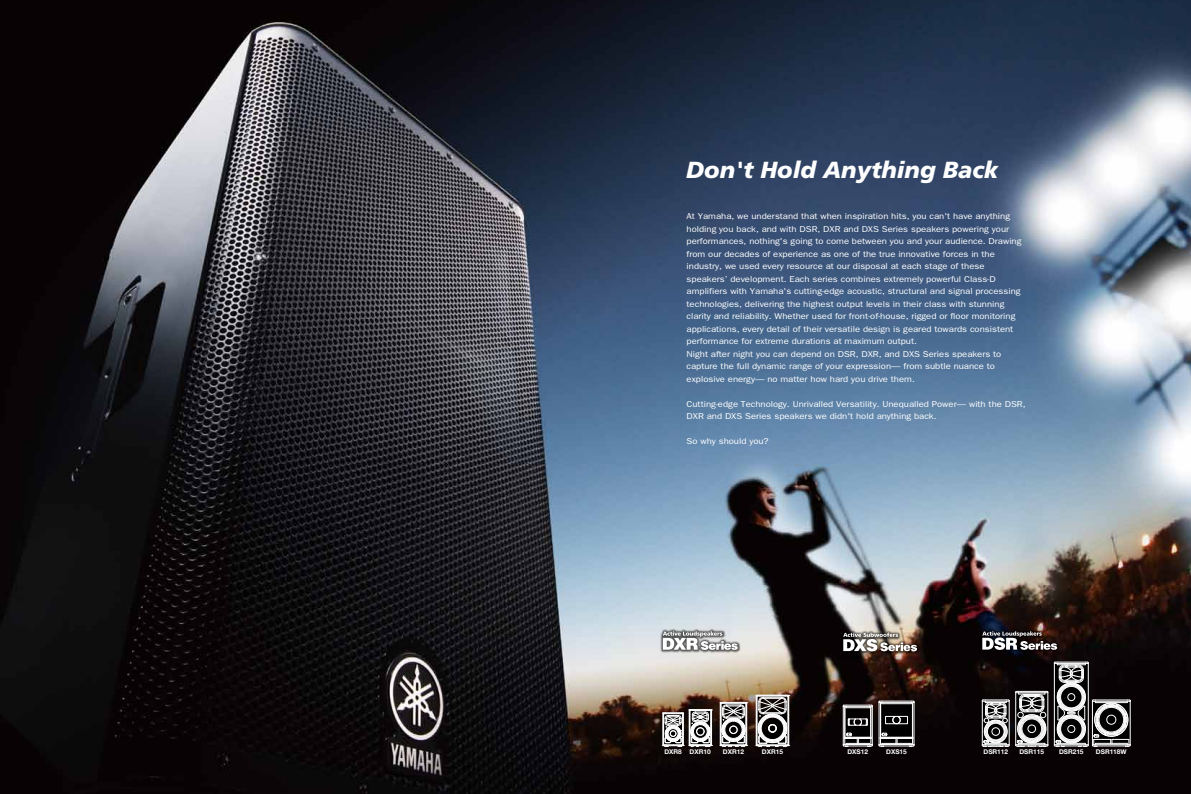
<style>
.page{position:relative;width:1191px;height:794px;background:#fff}
.page>*{position:absolute;margin:0;border:0;box-sizing:border-box;transform-origin:0 0}
.t1{font:italic 900 23.3px "Frutiger";color:#fff}
.t2{font:8.6px/12.5px "Franklin Gothic";color:#fff;scale:1.11 1}
.t3{font:700 6.5px "Helvetica Neue";color:#fff}
</style>
<div class="page">
<img style="left:0;top:0;width:1191px;height:794px">
<svg style="left:843px;top:705px;width:29px;height:41px"></svg>
<svg style="left:879px;top:701px;width:35px;height:45px"></svg>
<svg style="left:662px;top:709px;width:50px;height:38px"></svg>
<svg style="left:720px;top:702px;width:27px;height:45px"></svg>
<svg style="left:756px;top:695px;width:33px;height:52px"></svg>
<hr style="left:872px;top:706px;width:1px;height:39px;background:#fff">
<hr style="left:843px;top:706px;width:1px;height:39px;background:#fff">
<hr style="left:844px;top:706px;width:1px;height:31px;background:#fff">
<svg style="left:848px;top:718px;width:20px;height:8px"></svg>
<hr style="left:870px;top:706px;width:1px;height:31px;background:#fff">
<svg style="left:885px;top:716px;width:23px;height:8px"></svg>
<hr style="left:912px;top:702px;width:1px;height:35px;background:#fff">
<hr style="left:913px;top:702px;width:1px;height:43px;background:#fff">
<hr style="left:879px;top:702px;width:1px;height:43px;background:#fff">
<hr style="left:880px;top:702px;width:1px;height:35px;background:#fff">
<svg style="left:843px;top:701px;width:71px;height:7px"></svg>
<svg style="left:843px;top:733px;width:71px;height:14px"></svg>
<img style="left:625px;top:600px;width:150px;height:87px">
<img style="left:625px;top:594px;width:135px;height:80px">
<img style="left:805px;top:601px;width:149px;height:88px">
<img style="left:805px;top:595px;width:130px;height:79px">
<svg style="left:663px;top:631px;width:74px;height:19px"></svg>
<svg style="left:843px;top:632px;width:74px;height:19px"></svg>
<img style="left:944px;top:600px;width:150px;height:87px">
<img style="left:944px;top:594px;width:135px;height:80px">
<svg style="left:982px;top:631px;width:75px;height:19px"></svg>
<svg style="left:1054px;top:662px;width:77px;height:85px"></svg>
<div style="left:1060px;top:718px;width:22px;height:22px;border:1px solid #fff;border-radius:50%"></div>
<svg style="left:982px;top:691px;width:66px;height:56px"></svg>
<p class="t1" style="left:686px;top:156px;width:313px">Don't Hold Anything Back</p>
<p class="t2" style="left:686px;top:210px;width:303px">At Yamaha, we understand that when inspiration hits, you can't have anything holding you back, and with DSR, DXR and DXS Series speakers powering your performances, nothing's going to come between you and your audience. Drawing from our decades of experience as one of the true innovative forces in the industry, we used every resource at our disposal at each stage of these speakers’ development. Each series combines extremely powerful Class-D amplifiers with Yamaha's cutting-edge acoustic, structural and signal processing technologies, delivering the highest output levels in their class with stunning clarity and reliability. Whether used for front-of-house, rigged or floor monitoring applications, every detail of their versatile design is geared towards consistent performance for extreme durations at maximum output.<br>Night after night you can depend on DSR, DXR, and DXS Series speakers to capture the full dynamic range of your expression— from subtle nuance to explosive energy— no matter how hard you drive them.</p>
<p class="t2" style="left:686px;top:397px;width:307px">Cutting-edge Technology. Unrivalled Versatility. Unequalled Power— with the DSR,<br>DXR and DXS Series speakers we didn't hold anything back.</p>
<p class="t2" style="left:686px;top:435px;width:75px">So why should you?</p>
<p class="t3" style="left:664px;top:748px;width:48px">DXR8 DXR10</p>
<p class="t3" style="left:723px;top:748px;width:23px">DXR12</p>
<p class="t3" style="left:762px;top:748px;width:23px">DXR15</p>
<p class="t3" style="left:847px;top:748px;width:22px">DXS12</p>
<p class="t3" style="left:886px;top:748px;width:22px">DXS15</p>
<p class="t3" style="left:983px;top:748px;width:26px">DSR112</p>
<p class="t3" style="left:1019px;top:748px;width:26px">DSR115</p>
<p class="t3" style="left:1059px;top:748px;width:26px">DSR215</p>
<p class="t3" style="left:1096px;top:748px;width:32px">DSR118W</p>
</div>
